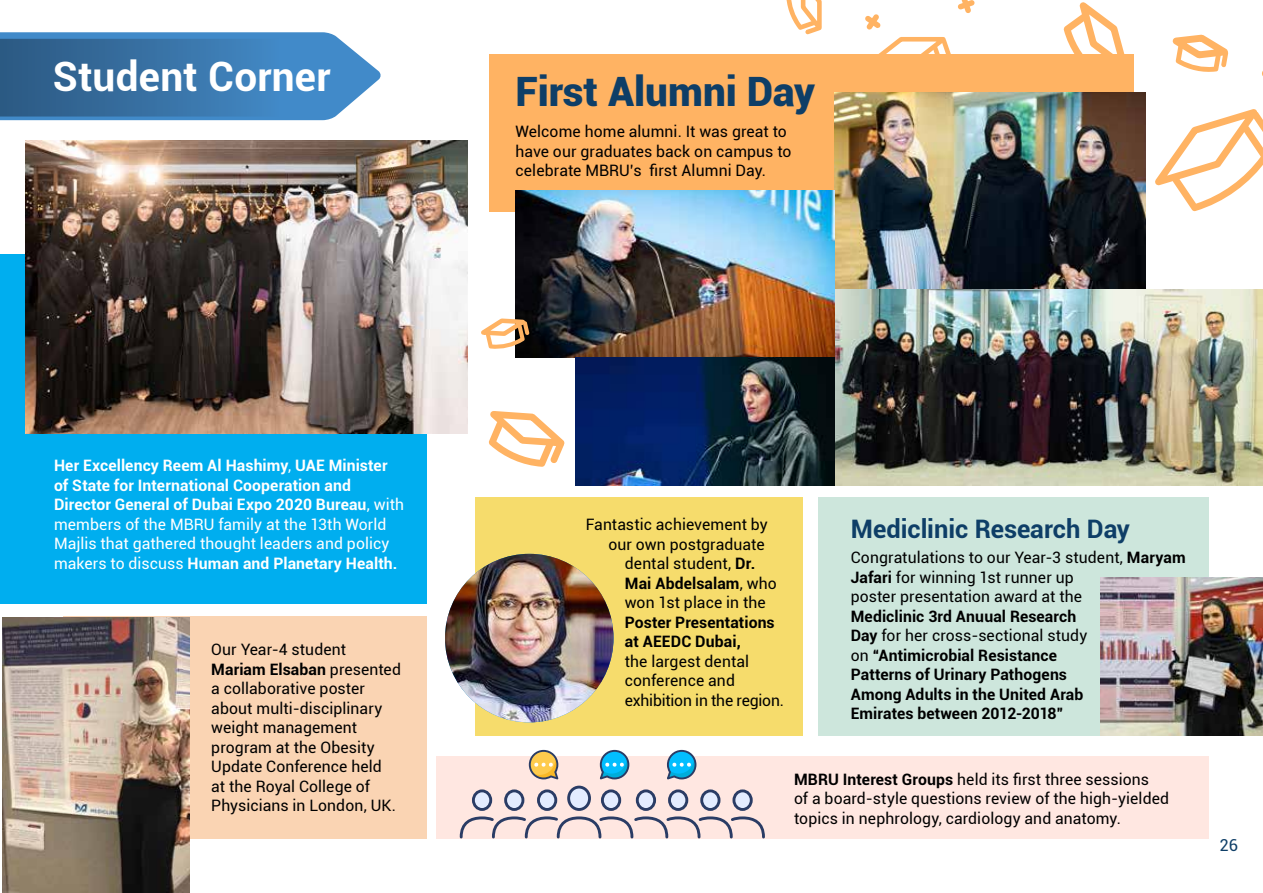
<style>
.page{position:relative;width:1263px;height:893px;background:#fff}
.page>*{position:absolute;margin:0;border:0;box-sizing:border-box;transform-origin:0 0}
.t1{font:900 40.5px "Roboto";color:#0e3e67}
.t2{font:700 40.5px "Roboto";letter-spacing:.01em;color:#fff}
.t3{font:700 25.5px "Roboto";color:#0e3e67}
.t4{font:16.5px "Roboto";color:#0e3e67}
.t5{font:15.75px/19.5px "Roboto";letter-spacing:.005em;color:#000}
.t6{font:700 15.75px/19.5px "Roboto";letter-spacing:.005em;color:#fff}
.t7{font:700 15.75px/19.5px "Roboto";letter-spacing:.005em;color:#000}
.s1{font-weight:400}
.s2{font-weight:700}
</style>
<div class="page">
<div style="left:475px;top:497px;width:328px;height:239px;background:#f6dc6c"></div>
<div style="left:64px;top:617px;width:363px;height:222px;background:#fad4b3"></div>
<div style="left:818px;top:497px;width:391px;height:239px;background:#cde6dc"></div>
<div style="left:436px;top:757px;width:773px;height:82px;background:#ffe7e1"></div>
<div style="left:489px;top:54px;width:644px;height:157px;background:#ffb363"></div>
<svg style="left:488px;top:406px;width:88px;height:61px"></svg>
<svg style="left:786px;top:0;width:36px;height:35px"></svg>
<svg style="left:865px;top:0;width:110px;height:54px"></svg>
<svg style="left:1063px;top:2px;width:200px;height:209px"></svg>
<div style="left:0;top:254px;width:427px;height:350px;background:#00aeef"></div>
<img style="left:26px;top:141px;width:442px;height:293px">
<img style="left:834px;top:92px;width:311px;height:198px">
<img style="left:827px;top:290px;width:436px;height:195px">
<img style="left:515px;top:190px;width:319px;height:167px">
<img style="left:576px;top:358px;width:258px;height:127px">
<svg style="left:0;top:32px;width:381px;height:89px;background:#4881b4"></svg>
<img style="left:445px;top:554px;width:168px;height:168px;border-radius:84px">
<svg style="left:481px;top:316px;width:56px;height:34px"></svg>
<div style="left:602px;top:791px;width:18px;height:18px;background:#e3ecff;border-radius:50%"></div>
<div style="left:601px;top:789px;width:20px;height:22px;border:3px solid #2a3c65;border-radius:50%"></div>
<div style="left:538px;top:791px;width:18px;height:18px;background:#e3ecff;border-radius:50%"></div>
<div style="left:537px;top:789px;width:20px;height:22px;border:3px solid #2a3c65;border-radius:50%"></div>
<div style="left:569px;top:787px;width:20px;height:22px;background:#e3ecff;border-radius:50%"></div>
<div style="left:567px;top:786px;width:24px;height:25px;border:3px solid #2a3c65;border-radius:50%"></div>
<svg style="left:528px;top:749px;width:32px;height:31px"></svg>
<svg style="left:598px;top:749px;width:32px;height:31px"></svg>
<div style="left:637px;top:791px;width:18px;height:18px;background:#e3ecff;border-radius:50%"></div>
<div style="left:636px;top:789px;width:20px;height:22px;border:3px solid #2a3c65;border-radius:50%"></div>
<div style="left:669px;top:791px;width:18px;height:18px;background:#e3ecff;border-radius:50%"></div>
<div style="left:668px;top:789px;width:20px;height:22px;border:3px solid #2a3c65;border-radius:50%"></div>
<svg style="left:665px;top:749px;width:32px;height:31px"></svg>
<div style="left:702px;top:791px;width:17px;height:18px;background:#e3ecff;border-radius:50%"></div>
<div style="left:700px;top:789px;width:20px;height:22px;border:3px solid #2a3c65;border-radius:50%"></div>
<div style="left:734px;top:791px;width:17px;height:18px;background:#e3ecff;border-radius:50%"></div>
<div style="left:732px;top:789px;width:21px;height:22px;border:3px solid #2a3c65;border-radius:50%"></div>
<div style="left:506px;top:791px;width:17px;height:18px;background:#e3ecff;border-radius:50%"></div>
<div style="left:504px;top:789px;width:20px;height:22px;border:3px solid #2a3c65;border-radius:50%"></div>
<svg style="left:459px;top:816px;width:306px;height:23px"></svg>
<div style="left:473px;top:791px;width:18px;height:18px;background:#e3ecff;border-radius:50%"></div>
<div style="left:472px;top:789px;width:20px;height:22px;border:3px solid #2a3c65;border-radius:50%"></div>
<img style="left:2px;top:618px;width:188px;height:275px">
<img style="left:1100px;top:577px;width:163px;height:159px">
<h1 class="t2" style="left:53px;top:48px;width:279px">Student Corner</h1>
<p class="t6" style="left:54px;top:455px;width:351px">Her Excellency Reem Al Hashimy<span class="s1">,</span> UAE Minister of State for International Cooperation and Director General of Dubai Expo 2020 Bureau<span class="s1">, with members of the MBRU family at the 13th World Majlis that gathered thought leaders and policy makers to discuss</span> Human and Planetary Health.</p>
<p class="t5" style="left:211px;top:639px;width:191px">Our Year-4 student<br><span class="s2">Mariam Elsaban</span> presented a collaborative poster about multi-disciplinary weight management program at the Obesity<br>Update Conference held<br>at the Royal College of<br>Physicians in London, UK.</p>
<h1 class="t1" style="left:515px;top:63px;width:301px">First Alumni Day</h1>
<p class="t5" style="left:515px;top:121px;width:273px">Welcome home alumni It. was great to</p>
<p class="t5" style="left:515px;top:141px;width:277px">have our graduates back on campus to</p>
<p class="t5" style="left:649px;top:160px;width:118px">first Alumni Day.</p>
<p class="t5" style="left:515px;top:160px;width:128px">celebrate MBRU s’</p>
<p class="t5" style="left:586px;top:514px;width:183px">Fantastic achievement by</p>
<p class="t5" style="left:608px;top:534px;width:158px">our own postgraduate</p>
<p class="t5" style="left:625px;top:553px;width:132px">dental student, <span class="s2">Dr.</span></p>
<p class="t7" style="left:625px;top:573px;width:154px">Mai Abdelsalam<span class="s1">, who</span></p>
<p class="t5" style="left:625px;top:592px;width:142px">won 1st place in the</p>
<p class="t7" style="left:625px;top:612px;width:151px">Poster Presentations at AEEDC Dubai,</p>
<p class="t5" style="left:625px;top:651px;width:161px">the largest dental conference and exhibition in the region.</p>
<h2 class="t3" style="left:851px;top:511px;width:281px">Mediclinic Research Day</h2>
<p class="t5" style="left:851px;top:547px;width:336px">Congratulations to our Year-3 student, <span class="s2">Maryam<br>Jafari</span> for winning 1st runner up<br>poster presentation award at the</p>
<p class="t7" style="left:851px;top:606px;width:238px">Mediclinic 3rd Anuual Research<br>Day <span class="s1">for her cross-sectional study on</span> “Antimicrobial Resistance<br>Patterns of Urinary Pathogens<br>Among Adults in the United Arab<br>Emirates between 2012-2018“</p>
<p class="t5" style="left:794px;top:769px;width:376px"><span class="s2">MBRU Interest Groups</span> held its first three sessions<br>of a board-style questions review of the high-yielded topics in nephrology, cardiology and anatomy.</p>
<p class="t4" style="left:1219px;top:834px;width:20px">26</p>
</div>
